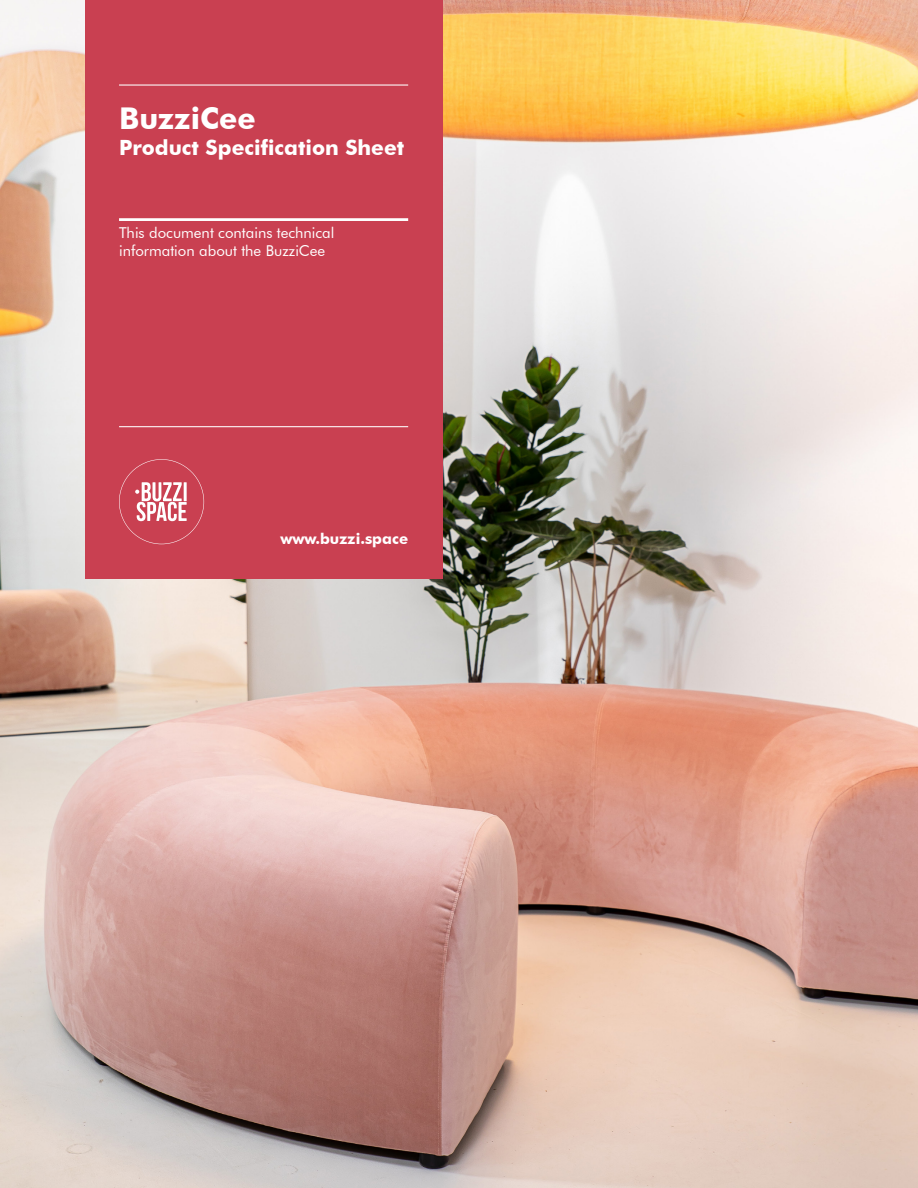
<style>
.page{position:relative;width:918px;height:1188px;background:#fff}
.page>*{position:absolute;margin:0;border:0;box-sizing:border-box;transform-origin:0 0}
.t1{font:700 30px "Futura BT";color:#fff}
.t2{font:700 21px "Futura BT";color:#fff}
.t3{font:15px/18px "Futura BT";color:#fff}
.t4{font:700 15px "Futura BT";color:#fff}
</style>
<div class="page">
<img style="left:0;top:0;width:918px;height:1188px">
<div style="left:85px;top:0;width:357px;height:578px;background:#c94051"></div>
<hr style="left:119px;top:85px;width:289px;height:1px;background:#fff">
<hr style="left:119px;top:426px;width:289px;height:1px;background:#fff">
<svg style="left:119px;top:459px;width:85px;height:85px"></svg>
<hr style="left:119px;top:218px;width:289px;height:3px;background:#fff">
<h1 class="t1" style="left:119px;top:101px;width:138px">BuzziCee</h1>
<h2 class="t2" style="left:119px;top:134px;width:287px">Product Specification Sheet</h2>
<p class="t3" style="left:119px;top:223px;width:217px">This document contains technical information about the BuzziCee</p>
<p class="t4" style="left:280px;top:530px;width:129px">www.buzzi.space</p>
</div>
